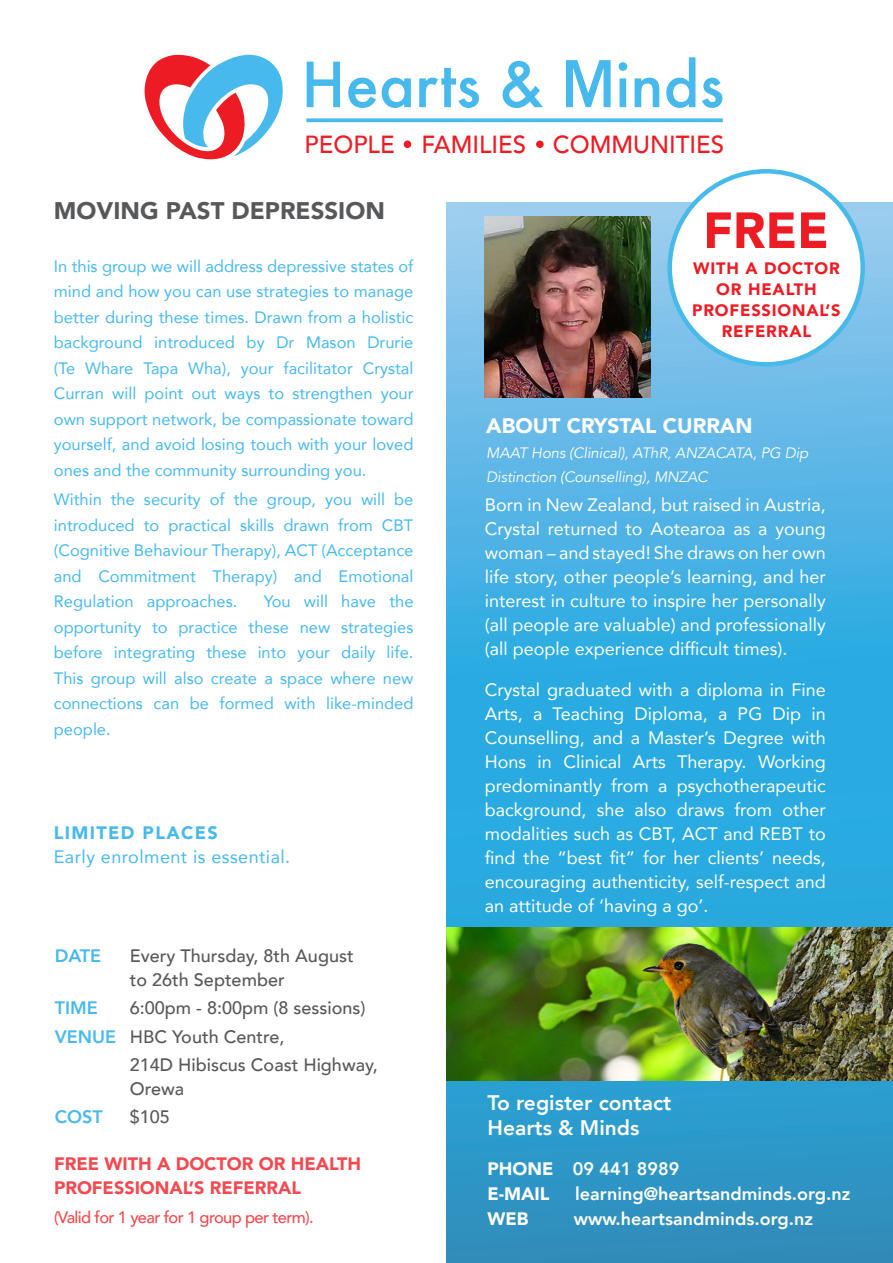
<style>
.page{position:relative;width:893px;height:1263px;background:#fff}
.page>*{position:absolute;margin:0;border:0;box-sizing:border-box;transform-origin:0 0}
.t1{font:500 60.3px "Futura";color:#47b9ed}
.t2{font:900 50.25px "Avenir";color:#ed1c24}
.t3{font:500 24.75px "Avenir";color:#ed1c24}
.TITLES{font:900 24px "Avenir";color:#57585a}
.t4{font:800 21px/25.2px "Avenir";color:#fff}
.t5{font:900 21px "Avenir";color:#fff}
.t6{font:18px/24px "Avenir";color:#fff;text-align:justify}
.t7{font:500 18px/24px "Avenir";color:#57585a}
.t8{font:800 18px "Avenir";color:#fff}
.t9{font:900 18px/24px "Avenir";color:#f14a50}
.t10{font:18px "Avenir";letter-spacing:.025em;color:#47b9ed}
.t11{font:900 18px "Avenir";letter-spacing:.075em;color:#47b9ed}
.t12{font:800 18px "Avenir";color:#47b9ed}
.t13{font:900 18px "Avenir";color:#fff}
.t14{font:16.5px/25.5px "Avenir";color:#47b9ed;text-align:justify}
.t15{font:900 16.5px/21px "Avenir";letter-spacing:.05em;color:#ed1c24;text-align:center}
.t16{font:500 16.5px "Avenir";letter-spacing:-.04em;color:#f14a50}
.body{font:italic 15px/24px "Avenir";letter-spacing:-.005em;color:#fff}
.s1{font-family:"Avenir";font-weight:800;font-size:66.45px}
.s2{font-weight:800;color:#47b9ed}
.s3{font-weight:900}
</style>
<div class="page">
<svg style="left:446px;top:211px;width:447px;height:1052px;background:#3daadc"></svg>
<div style="left:670px;top:171px;width:193px;height:193px;background:#fff;border-radius:50%"></div>
<div style="left:667px;top:169px;width:198px;height:198px;border:4px solid #48baea;border-radius:50%"></div>
<svg style="left:144px;top:54px;width:139px;height:106px"></svg>
<svg style="left:306px;top:118px;width:417px;height:4px;background:#59c0ee"></svg>
<div style="left:404px;top:140px;width:7px;height:8px;background:#ed1c24;border-radius:50%"></div>
<div style="left:536px;top:140px;width:8px;height:8px;background:#ed1c24;border-radius:50%"></div>
<img style="left:446px;top:927px;width:447px;height:153px">
<img style="left:485px;top:217px;width:165px;height:181px">
<p class="t1" style="left:301px;top:43px;width:424px">Hearts &amp; <span class="s1">M</span>inds</p>
<p class="t3" style="left:305px;top:123px;width:421px">PEOPLE FAMILIES COMMUNITIES</p>
<p class="TITLES" style="left:54px;top:190px;width:333px">MOVING PAST DEPRESSION</p>
<p class="t14" style="left:54px;top:253px;width:361px">In this group we will address depressive states of mind and how you can use strategies to manage better during these times. Drawn from a holistic background introduced by Dr Mason Drurie (Te Whare Tapa Wha), your facilitator Crystal Curran will point out ways to strengthen your own support network, be compassionate toward yourself, and avoid losing touch with your loved ones and the community surrounding you.</p>
<p class="t14" style="left:54px;top:486px;width:361px">Within the security of the group, you will be introduced to practical skills drawn from CBT (Cognitive Behaviour Therapy), ACT (Acceptance and Commitment Therapy) and Emotional Regulation approaches.</p>
<p class="t14" style="left:54px;top:588px;width:361px;text-indent:210px">You will have the opportunity to practice these new strategies before integrating these into your daily life.<br>This group will also create a space where new connections can be formed with like-minded people.</p>
<p class="t11" style="left:54px;top:817px;width:165px">LIMITED PLACES</p>
<p class="t10" style="left:54px;top:842px;width:238px">Early enrolment is essential.</p>
<p class="t12" style="left:55px;top:942px;width:48px">DATE</p>
<p class="t7" style="left:130px;top:943px;width:225px">Every Thursday, 8th August to 26th September</p>
<p class="t12" style="left:55px;top:994px;width:45px">TIME</p>
<p class="t7" style="left:130px;top:995px;width:237px">6:00pm - 8:00pm (8 sessions)</p>
<p class="t7" style="left:55px;top:1023px;width:231px"><span class="s2">VENUE</span> HBC Youth Centre,</p>
<p class="t7" style="left:130px;top:1051px;width:249px">214D Hibiscus Coast Highway,<br>Orewa</p>
<p class="t12" style="left:55px;top:1103px;width:49px">COST</p>
<p class="t7" style="left:130px;top:1104px;width:42px">$105</p>
<p class="t9" style="left:54px;top:1152px;width:309px">FREE WITH A DOCTOR OR HEALTH<br>PROFESSIONAL’S REFERRAL</p>
<p class="t16" style="left:54px;top:1203px;width:261px">(Valid for 1 year for 1 group per term).</p>
<p class="t2" style="left:703px;top:187px;width:127px">FREE</p>
<p class="t15" style="left:692px;top:258px;width:150px">WITH A DOCTOR<br>OR HEALTH<br>PROFESSIONAL’S<br>REFERRAL</p>
<p class="t5" style="left:486px;top:408px;width:268px">ABOUT CRYSTAL CURRAN</p>
<p class="body" style="left:486px;top:441px;width:324px">MAAT Hons (Clinical), AThR, ANZACATA, PG Dip<br>Distinction (Counselling), MNZAC</p>
<p class="t6" style="left:485px;top:492px;width:343px">Born in New Zealand, but raised in Austria, Crystal returned to Aotearoa as a young woman – and stayed! She draws on her own life story, other people’s learning, and her interest in culture to inspire her personally (all people are valuable) and professionally (all people experience difficult times).</p>
<p class="t6" style="left:485px;top:677px;width:343px">Crystal graduated with a diploma in Fine Arts, a Teaching Diploma, a PG Dip in Counselling, and a Master’s Degree with Hons in Clinical Arts Therapy. Working predominantly from a psychotherapeutic background, she also draws from other modalities such as CBT, ACT and REBT to find the “best fit” for her clients’ needs, encouraging authenticity, self-respect and an attitude of ‘having a go’.</p>
<p class="t4" style="left:487px;top:1090px;width:185px">To register contact<br>Hearts &amp; Minds</p>
<p class="t8" style="left:487px;top:1154px;width:193px"><span class="s3">PHONE</span> 09 441 8989</p>
<p class="t8" style="left:487px;top:1179px;width:365px"><span class="s3">E-MAIL</span> learning@heartsandminds.org.nz</p>
<p class="t13" style="left:487px;top:1203px;width:43px">WEB</p>
<p class="t8" style="left:574px;top:1205px;width:241px">www.heartsandminds.org.nz</p>
</div>
